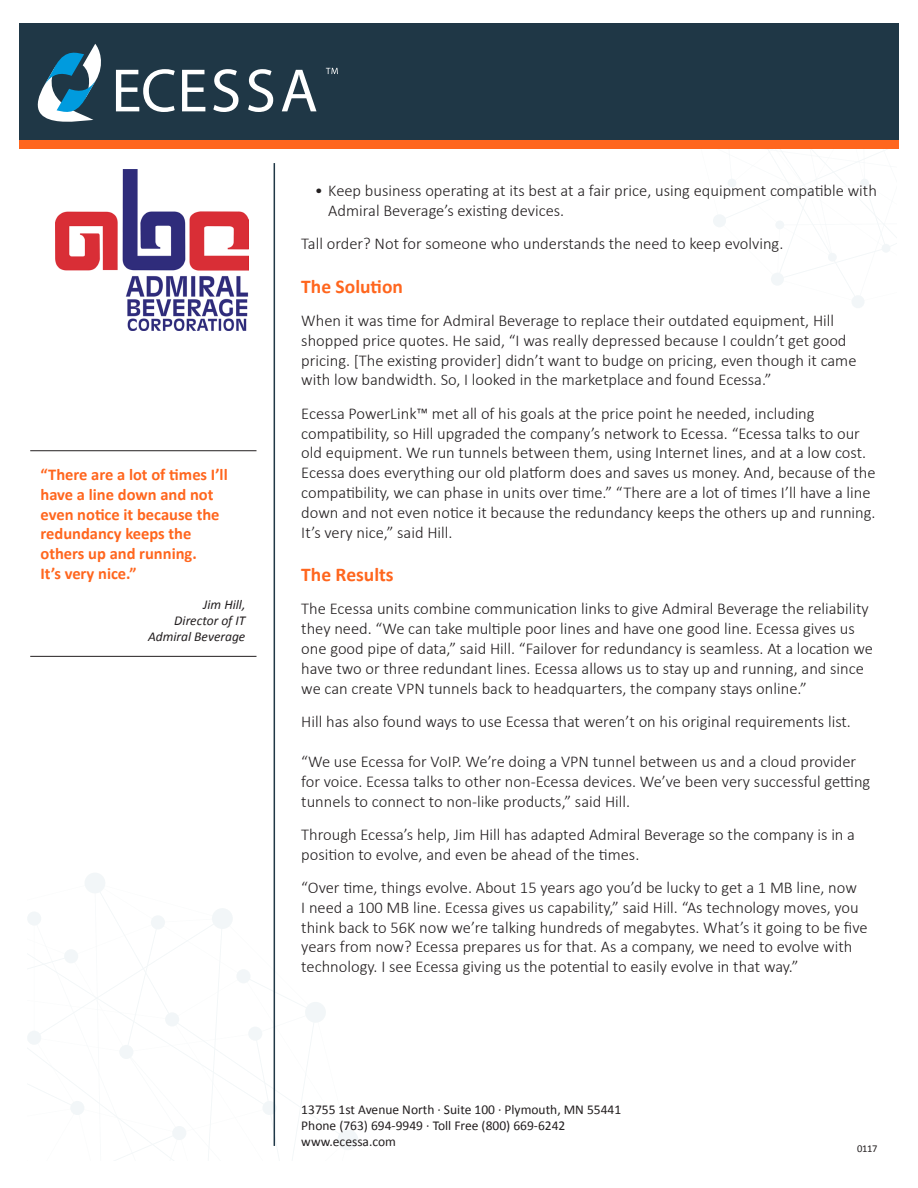
<style>
.page{position:relative;width:918px;height:1188px;background:#fff}
.page>*{position:absolute;margin:0;border:0;box-sizing:border-box;transform-origin:0 0}
.t1{font:700 19.5px "Calibri";color:#ff661e}
.t2{font:300 16.5px/19.8px "Calibri";color:#231f20}
.t3{font:700 16.5px/19.8px "Calibri";color:#ff661e}
.t4{font:13.5px/16.2px "Calibri";color:#231f20}
.t5{font:italic 13.5px/16.2px "Calibri";color:#231f20;text-align:right}
.t6{font:10.5px "Calibri";color:#231f20}
</style>
<div class="page">
<div style="left:851px;top:295px;width:14px;height:13px;background:#f2f6f8;border-radius:50%"></div>
<svg style="left:696px;top:148px;width:201px;height:152px"></svg>
<div style="left:860px;top:179px;width:9px;height:9px;background:#f2f6f8;border-radius:50%"></div>
<div style="left:804px;top:188px;width:9px;height:8px;background:#f2f6f8;border-radius:50%"></div>
<div style="left:728px;top:179px;width:8px;height:9px;background:#f2f6f8;border-radius:50%"></div>
<div style="left:775px;top:220px;width:9px;height:9px;background:#f2f6f8;border-radius:50%"></div>
<div style="left:828px;top:253px;width:9px;height:9px;background:#f2f6f8;border-radius:50%"></div>
<div style="left:882px;top:244px;width:9px;height:9px;background:#f2f6f8;border-radius:50%"></div>
<div style="left:19px;top:23px;width:880px;height:120px;background:#1f3746"></div>
<svg style="left:38px;top:44px;width:63px;height:78px"></svg>
<svg style="left:116px;top:69px;width:59px;height:43px"></svg>
<svg style="left:182px;top:70px;width:23px;height:41px"></svg>
<svg style="left:213px;top:69px;width:26px;height:43px"></svg>
<svg style="left:248px;top:69px;width:25px;height:43px"></svg>
<svg style="left:282px;top:70px;width:35px;height:41px"></svg>
<svg style="left:326px;top:68px;width:12px;height:6px"></svg>
<div style="left:19px;top:140px;width:880px;height:8px;background:#ff661e"></div>
<hr style="left:274px;top:163px;width:1px;height:983px;background:#1f3746">
<svg style="left:28px;top:882px;width:311px;height:279px"></svg>
<div style="left:84px;top:873px;width:21px;height:20px;background:#f2f6f8;border-radius:50%"></div>
<div style="left:212px;top:908px;width:21px;height:21px;background:#f2f6f8;border-radius:50%"></div>
<div style="left:305px;top:1002px;width:21px;height:21px;background:#f2f6f8;border-radius:50%"></div>
<div style="left:337px;top:1129px;width:21px;height:21px;background:#f2f6f8;border-radius:50%"></div>
<div style="left:27px;top:911px;width:14px;height:15px;background:#f2f6f8;border-radius:50%"></div>
<div style="left:64px;top:949px;width:14px;height:14px;background:#f2f6f8;border-radius:50%"></div>
<div style="left:151px;top:915px;width:14px;height:15px;background:#f2f6f8;border-radius:50%"></div>
<div style="left:165px;top:1012px;width:14px;height:15px;background:#f2f6f8;border-radius:50%"></div>
<div style="left:119px;top:1045px;width:14px;height:14px;background:#f2f6f8;border-radius:50%"></div>
<div style="left:27px;top:1031px;width:14px;height:14px;background:#f2f6f8;border-radius:50%"></div>
<div style="left:70px;top:1101px;width:14px;height:14px;background:#f2f6f8;border-radius:50%"></div>
<div style="left:172px;top:1126px;width:14px;height:14px;background:#f2f6f8;border-radius:50%"></div>
<svg style="left:262px;top:1101px;width:15px;height:14px"></svg>
<div style="left:248px;top:1027px;width:14px;height:14px;background:#f2f6f8;border-radius:50%"></div>
<div style="left:236px;top:969px;width:15px;height:14px;background:#f2f6f8;border-radius:50%"></div>
<hr style="left:30px;top:450px;width:226px;height:1px;background:#231f20">
<hr style="left:30px;top:656px;width:226px;height:1px;background:#231f20">
<img style="left:55px;top:169px;width:193px;height:161px">
<p class="t3" style="left:40px;top:465px;width:189px">“There are a lot of times I’ll have a line down and not even notice it because the redundancy keeps the others up and running.<br>It’s very nice.”</p>
<p class="t5" style="left:148px;top:596px;width:99px">Jim Hill,<br>Director of IT<br>Admiral Beverage</p>
<p class="t2" style="left:328px;top:180px;width:550px;text-indent:-14px">• Keep business operating at its best at a fair price, using equipment compatible with<br>Admiral Beverage’s existing devices.</p>
<p class="t2" style="left:301px;top:233px;width:484px">Tall order? Not for someone who understands the need to keep evolving.</p>
<p class="t1" style="left:301px;top:274px;width:103px">The Solution</p>
<p class="t2" style="left:301px;top:310px;width:557px">When it was time for Admiral Beverage to replace their outdated equipment, Hill shopped price quotes. He said, “I was really depressed because I couldn’t get good pricing. [The existing provider] didn’t want to budge on pricing, even though it came with low bandwidth. So, I looked in the marketplace and found Ecessa.”</p>
<p class="t2" style="left:301px;top:403px;width:576px">Ecessa PowerLink™ met all of his goals at the price point he needed, including compatibility, so Hill upgraded the company’s network to Ecessa. “Ecessa talks to our old equipment. We run tunnels between them, using Internet lines, and at a low cost.<br>Ecessa does everything our old platform does and saves us money. And, because of the compatibility, we can phase in units over time.” “There are a lot of times I’ll have a line down and not even notice it because the redundancy keeps the others up and running.<br>It’s very nice,” said Hill.</p>
<p class="t1" style="left:301px;top:562px;width:94px">The Results</p>
<p class="t2" style="left:301px;top:598px;width:573px">The Ecessa units combine communication links to give Admiral Beverage the reliability they need. “We can take multiple poor lines and have one good line. Ecessa gives us one good pipe of data,” said Hill. “Failover for redundancy is seamless. At a location we have two or three redundant lines. Ecessa allows us to stay up and running, and since we can create VPN tunnels back to headquarters, the company stays online.”</p>
<p class="t2" style="left:301px;top:711px;width:551px">Hill has also found ways to use Ecessa that weren’t on his original requirements list.</p>
<p class="t2" style="left:301px;top:751px;width:571px">“We use Ecessa for VoIP. We’re doing a VPN tunnel between us and a cloud provider for voice. Ecessa talks to other non-Ecessa devices. We’ve been very successful getting tunnels to connect to non-like products,” said Hill.</p>
<p class="t2" style="left:301px;top:824px;width:555px">Through Ecessa’s help, Jim Hill has adapted Admiral Beverage so the company is in a position to evolve, and even be ahead of the times.</p>
<p class="t2" style="left:301px;top:877px;width:568px">“Over time, things evolve. About 15 years ago you’d be lucky to get a 1 MB line, now<br>I need a 100 MB line. Ecessa gives us capability,” said Hill. “As technology moves, you think back to 56K now we’re talking hundreds of megabytes. What’s it going to be five years from now? Ecessa prepares us for that. As a company, we need to evolve with technology. I see Ecessa giving us the potential to easily evolve in that way.”</p>
<p class="t4" style="left:301px;top:1101px;width:322px">13755 1st Avenue North · Suite 100 · Plymouth, MN 55441<br>Phone (763) 694-9949 · Toll Free (800) 669-6242</p>
<p class="t4" style="left:301px;top:1133px;width:96px">www.ecessa.com</p>
<p class="t6" style="left:857px;top:1142px;width:22px">0117</p>
</div>
